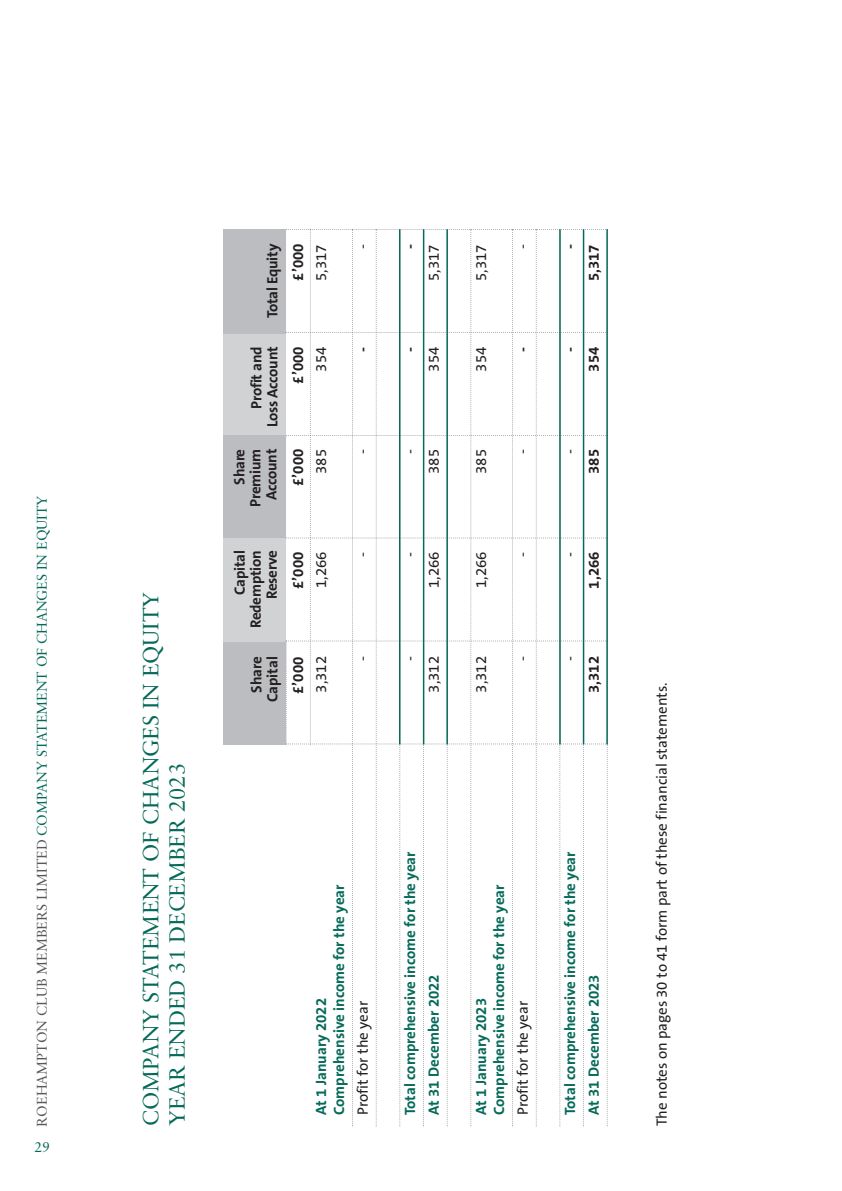
<style>
.page{position:relative;width:842px;height:1191px;background:#fff}
.page>*{position:absolute;margin:0;border:0;box-sizing:border-box;transform-origin:0 0}
.t1{font:22px "Sabon";color:#056a59}
.t2{font:700 15px "The Sans B7";color:#056a59}
.t3{font:15px "The Sans B5 Plain";color:#231f20}
.t4{font:700 15px/16px "The Sans B7";letter-spacing:-.015em;color:#231f20;text-align:right}
.t5{font:14px "Sabon";color:#056a59}
.s1{color:#57585a}
</style>
<div class="page">
<div style="left:224px;top:289px;width:62px;height:374px;background:#d1d2d4"></div>
<div style="left:224px;top:229px;width:62px;height:104px;background:#bcbdc0"></div>
<div style="left:224px;top:435px;width:62px;height:103px;background:#bcbdc0"></div>
<svg style="left:286px;top:229px;width:322px;height:897px"></svg>
<div style="left:224px;top:641px;width:62px;height:103px;background:#bcbdc0"></div>
<p class="t5" style="left:36px;top:1126px;width:632px;rotate:-90deg"><span class="s1">ROEHAMPTON CLUB MEMBERS LIMITED</span> COMPANY STATEMENT OF CHANGES IN EQUITY</p>
<p class="t5" style="left:34px;top:1141px;width:17px">29</p>
<p class="t1" style="left:142px;top:1126px;width:536px;rotate:-90deg">COMPANY STATEMENT OF CHANGES IN EQUITY</p>
<p class="t1" style="left:168px;top:1126px;width:365px;rotate:-90deg">YEAR ENDED 31 DECEMBER 2023</p>
<p class="t4" style="left:266px;top:318px;width:76px;rotate:-90deg">Total Equity</p>
<p class="t4" style="left:291px;top:281px;width:39px;rotate:-90deg">£’000</p>
<p class="t4" style="left:250px;top:427px;width:82px;rotate:-90deg">Profit and<br>Loss Account</p>
<p class="t4" style="left:233px;top:507px;width:59px;rotate:-90deg">Share<br>Premium<br>Account</p>
<p class="t4" style="left:291px;top:383px;width:39px;rotate:-90deg">£’000</p>
<p class="t4" style="left:291px;top:486px;width:39px;rotate:-90deg">£’000</p>
<p class="t3" style="left:315px;top:281px;width:38px;rotate:-90deg">5,317</p>
<p class="t3" style="left:315px;top:371px;width:26px;rotate:-90deg">354</p>
<p class="t3" style="left:315px;top:474px;width:26px;rotate:-90deg">385</p>
<p class="t4" style="left:233px;top:628px;width:79px;rotate:-90deg">Capital<br>Redemption<br>Reserve</p>
<p class="t4" style="left:291px;top:589px;width:39px;rotate:-90deg">£’000</p>
<p class="t4" style="left:250px;top:702px;width:48px;rotate:-90deg">Share<br>Capital</p>
<p class="t4" style="left:291px;top:694px;width:39px;rotate:-90deg">£’000</p>
<p class="t3" style="left:315px;top:588px;width:38px;rotate:-90deg">1,266</p>
<p class="t3" style="left:315px;top:692px;width:38px;rotate:-90deg">3,312</p>
<p class="t3" style="left:357px;top:249px;width:6px;rotate:-90deg">-</p>
<p class="t4" style="left:356px;top:352px;width:7px;rotate:-90deg">-</p>
<p class="t3" style="left:357px;top:454px;width:6px;rotate:-90deg">-</p>
<p class="t3" style="left:357px;top:556px;width:6px;rotate:-90deg">-</p>
<p class="t3" style="left:357px;top:661px;width:6px;rotate:-90deg">-</p>
<p class="t4" style="left:404px;top:249px;width:7px;rotate:-90deg">-</p>
<p class="t3" style="left:428px;top:281px;width:38px;rotate:-90deg">5,317</p>
<p class="t3" style="left:475px;top:281px;width:38px;rotate:-90deg">5,317</p>
<p class="t3" style="left:517px;top:249px;width:6px;rotate:-90deg">-</p>
<p class="t4" style="left:564px;top:249px;width:7px;rotate:-90deg">-</p>
<p class="t4" style="left:587px;top:281px;width:38px;rotate:-90deg">5,317</p>
<p class="t4" style="left:404px;top:352px;width:7px;rotate:-90deg">-</p>
<p class="t3" style="left:428px;top:371px;width:26px;rotate:-90deg">354</p>
<p class="t3" style="left:475px;top:371px;width:26px;rotate:-90deg">354</p>
<p class="t4" style="left:516px;top:352px;width:7px;rotate:-90deg">-</p>
<p class="t4" style="left:564px;top:352px;width:7px;rotate:-90deg">-</p>
<p class="t4" style="left:587px;top:371px;width:26px;rotate:-90deg">354</p>
<p class="t3" style="left:404px;top:454px;width:6px;rotate:-90deg">-</p>
<p class="t3" style="left:428px;top:474px;width:26px;rotate:-90deg">385</p>
<p class="t3" style="left:475px;top:474px;width:26px;rotate:-90deg">385</p>
<p class="t3" style="left:517px;top:454px;width:6px;rotate:-90deg">-</p>
<p class="t3" style="left:564px;top:454px;width:6px;rotate:-90deg">-</p>
<p class="t4" style="left:587px;top:474px;width:26px;rotate:-90deg">385</p>
<p class="t3" style="left:404px;top:556px;width:6px;rotate:-90deg">-</p>
<p class="t3" style="left:428px;top:588px;width:38px;rotate:-90deg">1,266</p>
<p class="t3" style="left:475px;top:588px;width:38px;rotate:-90deg">1,266</p>
<p class="t3" style="left:517px;top:556px;width:6px;rotate:-90deg">-</p>
<p class="t3" style="left:564px;top:556px;width:6px;rotate:-90deg">-</p>
<p class="t4" style="left:587px;top:588px;width:38px;rotate:-90deg">1,266</p>
<p class="t3" style="left:404px;top:661px;width:6px;rotate:-90deg">-</p>
<p class="t3" style="left:428px;top:692px;width:38px;rotate:-90deg">3,312</p>
<p class="t3" style="left:475px;top:692px;width:38px;rotate:-90deg">3,312</p>
<p class="t3" style="left:517px;top:661px;width:6px;rotate:-90deg">-</p>
<p class="t3" style="left:564px;top:661px;width:6px;rotate:-90deg">-</p>
<p class="t4" style="left:587px;top:693px;width:38px;rotate:-90deg">3,312</p>
<p class="t2" style="left:333px;top:1115px;width:232px;rotate:-90deg">Comprehensive income for the year</p>
<p class="t2" style="left:315px;top:1115px;width:118px;rotate:-90deg">At 1 January 2022</p>
<p class="t3" style="left:357px;top:1115px;width:115px;rotate:-90deg">Profit for the year</p>
<p class="t2" style="left:404px;top:1115px;width:265px;rotate:-90deg">Total comprehensive income for the year</p>
<p class="t2" style="left:428px;top:1115px;width:142px;rotate:-90deg">At 31 December 2022</p>
<p class="t2" style="left:493px;top:1115px;width:232px;rotate:-90deg">Comprehensive income for the year</p>
<p class="t2" style="left:475px;top:1115px;width:118px;rotate:-90deg">At 1 January 2023</p>
<p class="t3" style="left:517px;top:1115px;width:115px;rotate:-90deg">Profit for the year</p>
<p class="t2" style="left:564px;top:1115px;width:265px;rotate:-90deg">Total comprehensive income for the year</p>
<p class="t2" style="left:588px;top:1115px;width:142px;rotate:-90deg">At 31 December 2023</p>
<p class="t3" style="left:656px;top:1126px;width:445px;rotate:-90deg">The notes on pages 30 to 41 form part of these financial statements.</p>
</div>
